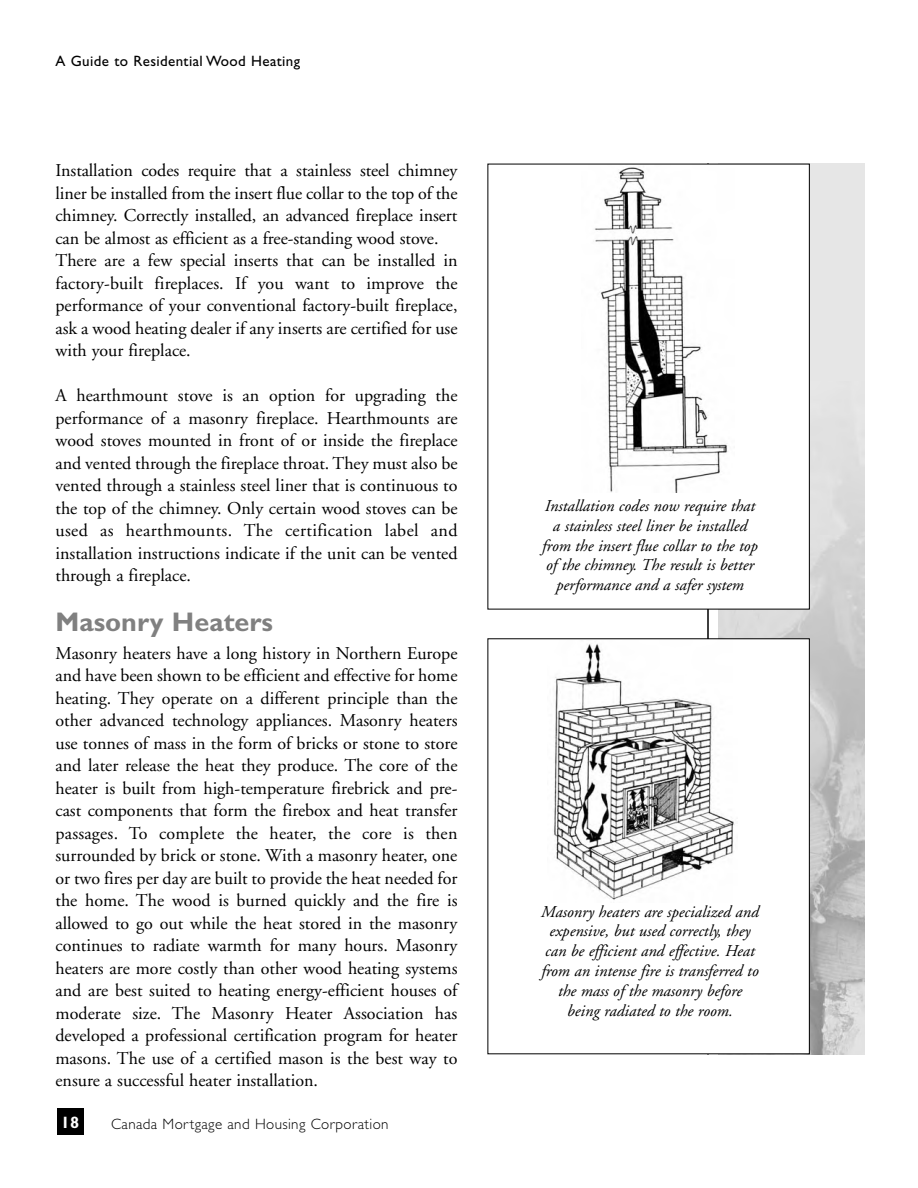
<style>
.page{position:relative;width:918px;height:1188px;background:#fff}
.page>*{position:absolute;margin:0;border:0;box-sizing:border-box;transform-origin:0 0}
.t1{font:700 27px "Gill Sans Std";color:#808080}
.t2{font:18px/22.5px "Adobe Garamond";color:#000;text-align:justify}
.t3{font:italic 16.5px/19.8px "Adobe Garamond";color:#000;text-align:center}
.t4{font:700 16.5px "Gill Sans Std";color:#fff}
.t5{font:300 15px "Gill Sans Std";letter-spacing:.025em;color:#000}
.t6{font:15px "Gill Sans Std";letter-spacing:.025em;color:#000}
</style>
<div class="page">
<div style="left:57px;top:1108px;width:27px;height:28px;background:#000"></div>
<hr style="left:708px;top:163px;width:1px;height:892px;background:#000">
<div style="left:718px;top:164px;width:146px;height:890px;background:#e6e6e6"></div>
<img style="left:718px;top:474px;width:146px;height:580px">
<div style="left:488px;top:164px;width:321px;height:445px;background:#fff"></div>
<img style="left:594px;top:167px;width:134px;height:325px">
<div style="left:488px;top:639px;width:321px;height:414px;background:#fff"></div>
<img style="left:554px;top:644px;width:181px;height:256px">
<div style="left:488px;top:638px;width:322px;height:416px;border:1px solid #000"></div>
<p class="t6" style="left:55px;top:56px;width:246px">A Guide to Residential Wood Heating</p>
<p class="t2" style="left:55px;top:161px;width:404px;text-align:left">Installation codes require that a stainless steel chimney liner be installed from the insert flue collar to the top of the chimney. Correctly installed, an advanced fireplace insert can be almost as efficient as a free-standing wood stove.<br>There are a few special inserts that can be installed in factory-built fireplaces. If you want to improve the performance of your conventional factory-built fireplace, ask a wood heating dealer if any inserts are certified for use with your fireplace.</p>
<p class="t2" style="left:55px;top:386px;width:404px">A hearthmount stove is an option for upgrading the performance of a masonry fireplace. Hearthmounts are wood stoves mounted in front of or inside the fireplace and vented through the fireplace throat. They must also be vented through a stainless steel liner that is continuous to the top of the chimney. Only certain wood stoves can be used as hearthmounts. The certification label and installation instructions indicate if the unit can be vented through a fireplace.</p>
<h1 class="t1" style="left:55px;top:613px;width:219px">Masonry Heaters</h1>
<p class="t2" style="left:55px;top:644px;width:404px">Masonry heaters have a long history in Northern Europe and have been shown to be efficient and effective for home heating. They operate on a different principle than the other advanced technology appliances. Masonry heaters use tonnes of mass in the form of bricks or stone to store and later release the heat they produce. The core of the heater is built from high-temperature firebrick and pre&shy;cast components that form the firebox and heat transfer passages. To complete the heater, the core is then surrounded by brick or stone. With a masonry heater, one or two fires per day are built to provide the heat needed for the home. The wood is burned quickly and the fire is allowed to go out while the heat stored in the masonry continues to radiate warmth for many hours. Masonry heaters are more costly than other wood heating systems and are best suited to heating energy-efficient houses of moderate size. The Masonry Heater Association has developed a professional certification program for heater masons. The use of a certified mason is the best way to ensure a successful heater installation.</p>
<p class="t4" style="left:61px;top:1117px;width:20px">18</p>
<p class="t5" style="left:111px;top:1119px;width:279px">Canada Mortgage and Housing Corporation</p>
<p class="t3" style="left:542px;top:497px;width:217px">Installation codes now require that a stainless steel liner be installed from the insert flue collar to the top of the chimney. The result is better performance and a safer system</p>
<p class="t3" style="left:541px;top:903px;width:219px">Masonry heaters are specialized and expensive, but used correctly, they can be efficient and effective. Heat from an intense fire is transferred to the mass of the masonry before being radiated to the room.</p>
</div>
